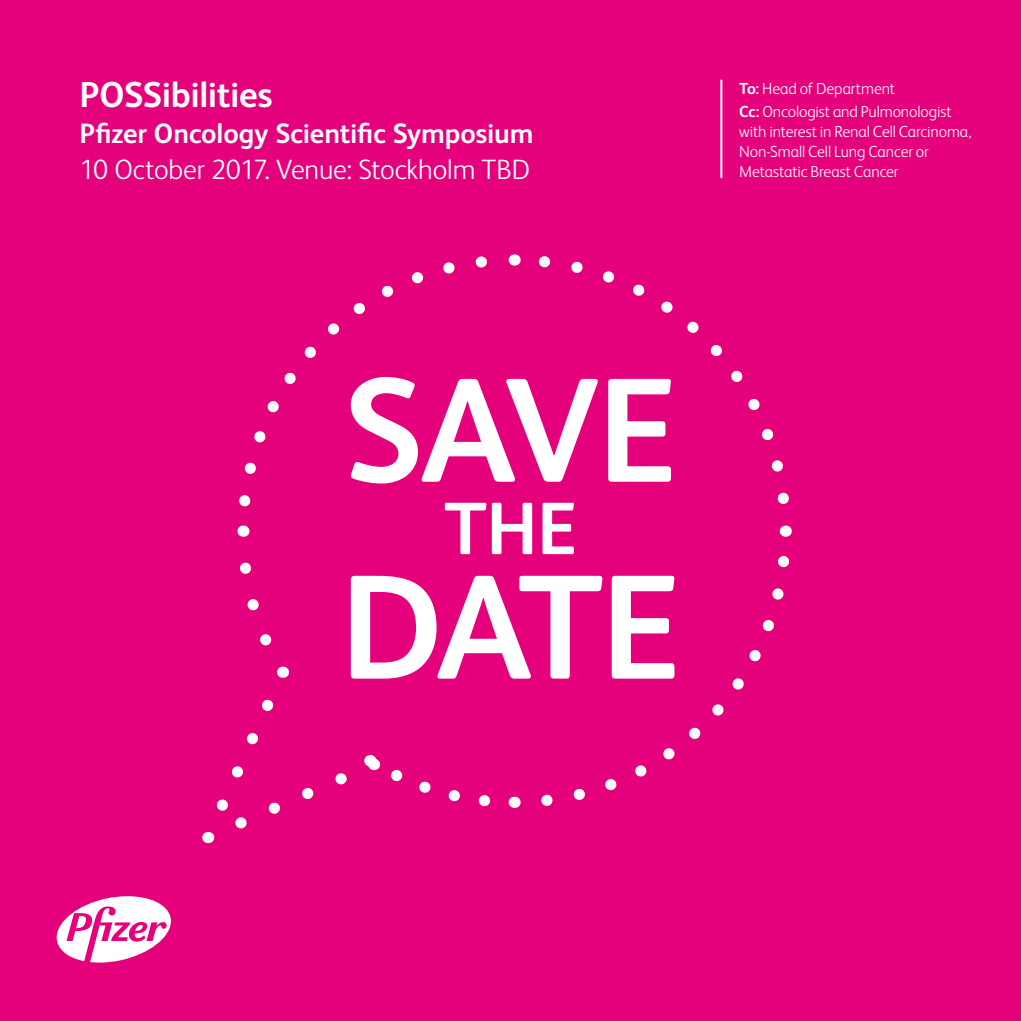
<style>
.page{position:relative;width:1021px;height:1021px;background:#fff}
.page>*{position:absolute;margin:0;border:0;box-sizing:border-box;transform-origin:0 0}
.t1{font:700 148.6px "FS Albert Pro";letter-spacing:-.035em;color:#fff}
.t2{font:700 74.2px "FS Albert Pro";color:#fff}
.t3{font:700 36px "FS Albert Pro";letter-spacing:-.01em;color:#fff}
.t4{font:700 28px "FS Albert Pro";letter-spacing:-.005em;color:#fff}
.t5{font:300 28px "FS Albert Pro";letter-spacing:-.005em;color:#fff}
.t6{font:300 16px/20px "FS Albert Pro";letter-spacing:-.005em;color:#fff}
.s1{font-weight:700}
</style>
<div class="page">
<div style="left:0;top:0;width:1020px;height:1020px;background:#e5007c"></div>
<svg style="left:518px;top:255px;width:271px;height:249px"></svg>
<svg style="left:239px;top:256px;width:248px;height:270px"></svg>
<svg style="left:541px;top:535px;width:249px;height:271px"></svg>
<svg style="left:239px;top:562px;width:49px;height:115px"></svg>
<svg style="left:202px;top:699px;width:313px;height:144px"></svg>
<svg style="left:57px;top:896px;width:114px;height:66px"></svg>
<hr style="left:720px;top:80px;width:2px;height:97px;background:#fff">
<h3 class="t3" style="left:79px;top:69px;width:195px">POSSibilities</h3>
<h3 class="t4" style="left:79px;top:114px;width:455px">Pfizer Oncology Scientific Symposium</h3>
<h3 class="t5" style="left:79px;top:150px;width:452px">10 October 2017. Venue: Stockholm TBD</h3>
<p class="t6" style="left:739px;top:76px;width:214px;line-height:22.8px"><span class="s1">To:</span> Head of Department<br><span class="s1">Cc:</span> Oncologist and Pulmonologist</p>
<p class="t6" style="left:739px;top:120px;width:234px">with interest in Renal Cell Carcinoma,<br>Non-Small Cell Lung Cancer or<br>Metastatic Breast Cancer</p>
<h1 class="t1" style="left:343px;top:326px;width:335px">SAVE</h1>
<h2 class="t2" style="left:444px;top:476px;width:135px">THE</h2>
<h1 class="t1" style="left:340px;top:523px;width:342px">DATE</h1>
</div>
